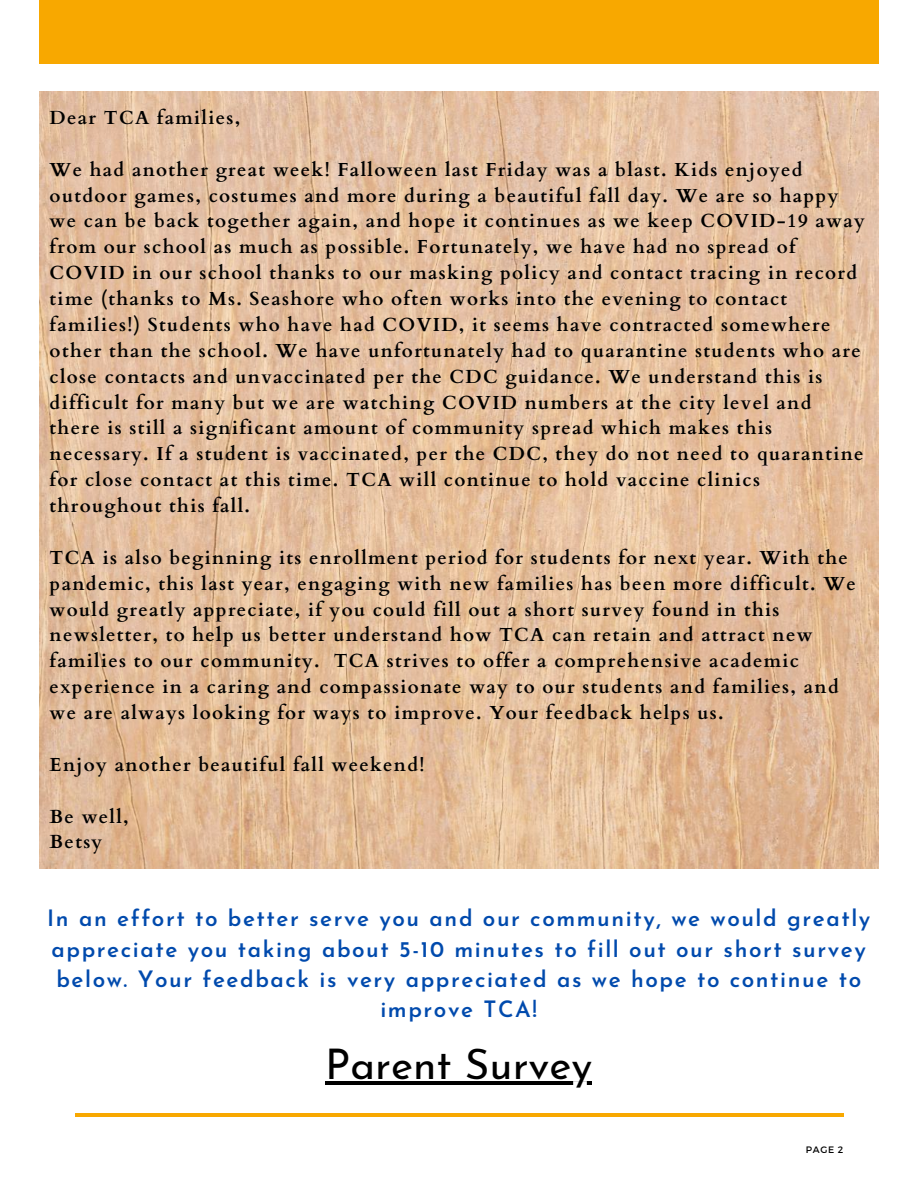
<style>
.page{position:relative;width:918px;height:1188px;background:#fff}
.page>*{position:absolute;margin:0;border:0;box-sizing:border-box;transform-origin:0 0}
.t1{font:42.3px "Josefin Sans";color:#000}
.t2{font:600 22.5px/30.3px "Josefin Sans";letter-spacing:.07em;color:#004aad;text-align:center}
.t3{font:700 18.9px/25.8px "Cardo";letter-spacing:.07em;color:#000}
.t4{font:9.3px "Montserrat";color:#000}
</style>
<div class="page">
<div style="left:39px;top:0;width:839px;height:63px;background:#f8a800"></div>
<hr style="left:75px;top:1113px;width:769px;height:4px;background:#f8a800">
<img style="left:39px;top:92px;width:840px;height:776px">
<hr style="left:325px;top:1082px;width:267px;height:3px;background:#000">
<p class="t3" style="left:50px;top:105px;width:192px">Dear TCA families,</p>
<p class="t3" style="left:50px;top:157px;width:817px">We had another great week! Falloween last Friday was a blast. Kids enjoyed outdoor games, costumes and more during a beautiful fall day. We are so happy we can be back together again, and hope it continues as we keep COVID-19 away from our school as much as possible. Fortunately, we have had no spread of COVID in our school thanks to our masking policy and contact tracing in record time (thanks to Ms. Seashore who often works into the evening to contact families!) Students who have had COVID, it seems have contracted somewhere other than the school. We have unfortunately had to quarantine students who are close contacts and unvaccinated per the CDC guidance. We understand this is difficult for many but we are watching COVID numbers at the city level and there is still a significant amount of community spread which makes this necessary. If a student is vaccinated, per the CDC, they do not need to quarantine for close contact at this time. TCA will continue to hold vaccine clinics throughout this fall.</p>
<p class="t3" style="left:50px;top:545px;width:808px">TCA is also beginning its enrollment period for students for next year. With the pandemic, this last year, engaging with new families has been more difficult. We would greatly appreciate, if you could fill out a short survey found in this newsletter, to help us better understand how TCA can retain and attract new families to our community. TCA strives to offer a comprehensive academic experience in a caring and compassionate way to our students and families, and we are always looking for ways to improve. Your feedback helps us.</p>
<p class="t3" style="left:50px;top:752px;width:376px">Enjoy another beautiful fall weekend!</p>
<p class="t3" style="left:50px;top:804px;width:81px">Be well,<br>Betsy</p>
<p class="t2" style="left:47px;top:905px;width:825px">In an effort to better serve you and our community, we would greatly appreciate you taking about 5-10 minutes to fill out our short survey below. Your feedback is very appreciated as we hope to continue to improve TCA!</p>
<h1 class="t1" style="left:325px;top:1048px;width:268px">Parent Survey</h1>
<p class="t4" style="left:806px;top:1143px;width:39px">PAGE 2</p>
</div>
